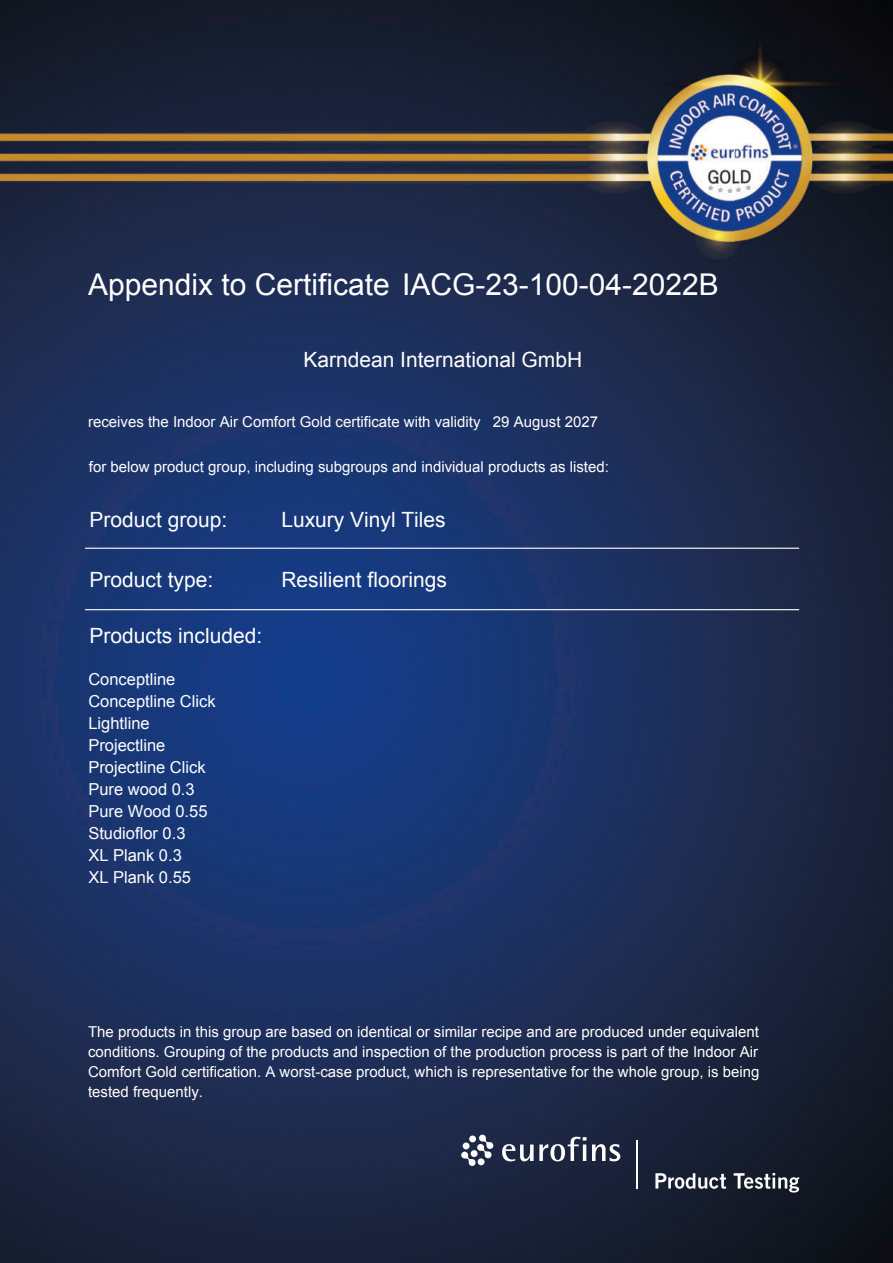
<style>
.page{position:relative;width:893px;height:1263px;background:#fff}
.page>*{position:absolute;margin:0;border:0;box-sizing:border-box;transform-origin:0 0}
.t1{font:30px "Arial";color:#fff}
.t2{font:21px "Arial";color:#fff}
.t3{font:16.5px/21.9px "Arial";color:#fff}
.t4{font:15px/20px "Arial";color:#fff;text-align:justify}
</style>
<div class="page">
<img style="left:0;top:0;width:892px;height:1263px">
<svg style="left:461px;top:1135px;width:32px;height:31px"></svg>
<div style="left:469px;top:1136px;width:7px;height:6px;background:#fff;border-radius:50%"></div>
<svg style="left:502px;top:1144px;width:31px;height:17px"></svg>
<svg style="left:539px;top:1137px;width:47px;height:24px"></svg>
<hr style="left:583px;top:1145px;width:3px;height:16px;background:#fff">
<svg style="left:592px;top:1144px;width:28px;height:17px"></svg>
<hr style="left:636px;top:1140px;width:1px;height:49px;background:#fff">
<svg style="left:655px;top:1173px;width:71px;height:16px"></svg>
<svg style="left:734px;top:1173px;width:65px;height:20px"></svg>
<hr style="left:85px;top:548px;width:714px;height:1px;background:#fff">
<hr style="left:85px;top:609px;width:714px;height:1px;background:#fff">
<h1 class="t1" style="left:88px;top:274px;width:632px">Appendix to Certificate IACG-23-100-04-2022B</h1>
<h2 class="t2" style="left:303px;top:352px;width:280px">Karndean International GmbH</h2>
<p class="t4" style="left:88px;top:413px;width:394px">receives the Indoor Air Comfort Gold certificate with validity</p>
<p class="t4" style="left:493px;top:413px;width:107px">29 August 2027</p>
<p class="t4" style="left:89px;top:458px;width:521px">for below product group, including subgroups and individual products as listed:</p>
<h2 class="t2" style="left:90px;top:512px;width:139px">Product group:</h2>
<h2 class="t2" style="left:281px;top:512px;width:166px">Luxury Vinyl Tiles</h2>
<h2 class="t2" style="left:90px;top:572px;width:125px">Product type:</h2>
<h2 class="t2" style="left:281px;top:572px;width:167px">Resilient floorings</h2>
<h2 class="t2" style="left:90px;top:628px;width:174px">Products included:</h2>
<p class="t3" style="left:88px;top:670px;width:129px">Conceptline<br>Conceptline Click<br>Lightline<br>Projectline<br>Projectline Click<br>Pure wood 0.3<br>Pure Wood 0.55<br>Studioflor 0.3<br>XL Plank 0.3<br>XL Plank 0.55</p>
<p class="t4" style="left:88px;top:1023px;width:673px">The products in this group are based on identical or similar recipe and are produced under equivalent conditions. Grouping of the products and inspection of the production process is part of the Indoor Air Comfort Gold certification. A worst-case product, which is representative for the whole group, is being tested frequently.</p>
</div>
